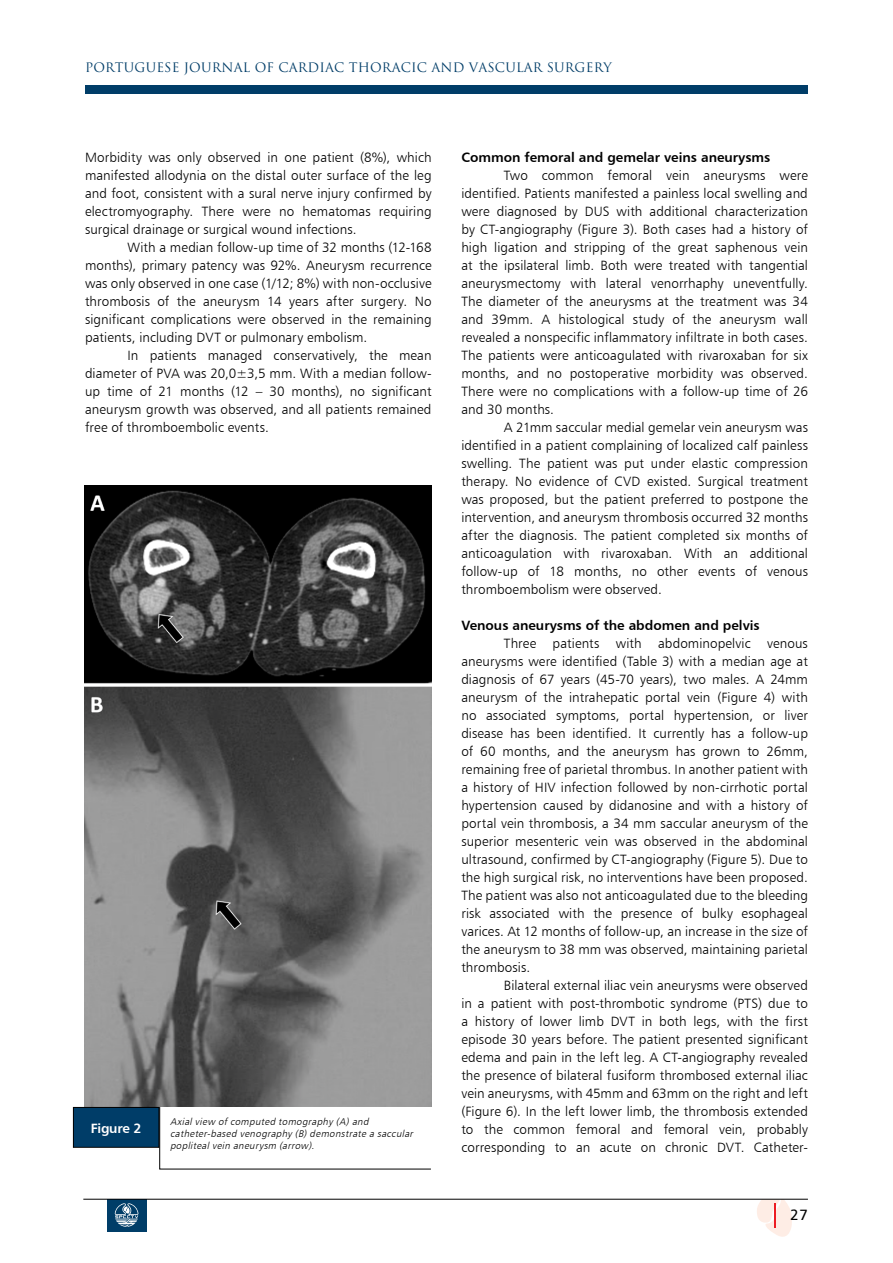
<style>
.page{position:relative;width:893px;height:1263px;background:#fff}
.page>*{position:absolute;margin:0;border:0;box-sizing:border-box;transform-origin:0 0}
.t1{font:15px "Humanist 777 BT Roman B";color:#000}
.t2{font:13.5px/18px "Humanist 777 BT Light B";letter-spacing:.005em;color:#000;text-align:justify}
.t3{font:13.5px "Humanist 777 BT Bold B";color:#000}
.t4{font:13.5px "Humanist 777 BT Bold B";letter-spacing:-.02em;color:#fff}
.t5{font:12.75px "Trajan Pro 3";letter-spacing:.01em;color:#003d68}
.t6{font:italic 9.75px/11.7px "Humanist 777 BT Light B";color:#000}
</style>
<div class="page">
<div style="left:107px;top:1199px;width:40px;height:33px;background:#003d68"></div>
<svg style="left:115px;top:1203px;width:23px;height:24px"></svg>
<div style="left:85px;top:85px;width:723px;height:8px;background:#003d68"></div>
<svg style="left:757px;top:1200px;width:35px;height:37px"></svg>
<hr style="left:83px;top:1199px;width:725px;height:1px;background:#000">
<img style="left:84px;top:485px;width:347px;height:622px">
<svg style="left:159px;top:1106px;width:273px;height:64px"></svg>
<div style="left:73px;top:1107px;width:86px;height:40px;background:#003d68"></div>
<div style="left:73px;top:1107px;width:86px;height:41px;border:1px solid #000"></div>
<p class="t5" style="left:85px;top:59px;width:528px">PORTUGUESE JOURNAL OF CARDIAC THORACIC AND VASCULAR SURGERY</p>
<p class="t2" style="left:85px;top:148px;width:348px">Morbidity was only observed in one patient (8%), which manifested allodynia on the distal outer surface of the leg and foot, consistent with a sural nerve injury confirmed by electromyography. There were no hematomas requiring surgical drainage or surgical wound infections.</p>
<p class="t2" style="left:85px;top:238px;width:348px;text-indent:43px">With a median follow-up time of 32 months (12-168 months), primary patency was 92%. Aneurysm recurrence was only observed in one case (1/12; 8%) with non-occlusive thrombosis of the aneurysm 14 years after surgery. No significant complications were observed in the remaining patients, including DVT or pulmonary embolism.</p>
<p class="t2" style="left:85px;top:346px;width:348px;text-indent:43px">In patients managed conservatively, the mean diameter of PVA was 20,0±3,5 mm. With a median follow&shy;up time of 21 months (12 – 30 months), no significant aneurysm growth was observed, and all patients remained free of thromboembolic events.</p>
<p class="t4" style="left:91px;top:1119px;width:52px">Figure 2</p>
<p class="t6" style="left:170px;top:1116px;width:247px">Axial view of computed tomography (A) and catheter-based venography (B) demonstrate a saccular popliteal vein aneurysm (arrow).</p>
<p class="t3" style="left:461px;top:149px;width:310px">Common femoral and gemelar veins aneurysms</p>
<p class="t2" style="left:461px;top:166px;width:348px;text-indent:43px">Two common femoral vein aneurysms were identified. Patients manifested a painless local swelling and were diagnosed by DUS with additional characterization by CT-angiography (Figure 3). Both cases had a history of high ligation and stripping of the great saphenous vein at the ipsilateral limb. Both were treated with tangential aneurysmectomy with lateral venorrhaphy uneventfully.<br>The diameter of the aneurysms at the treatment was 34 and 39mm. A histological study of the aneurysm wall revealed a nonspecific inflammatory infiltrate in both cases.<br>The patients were anticoagulated with rivaroxaban for six months, and no postoperative morbidity was observed.<br>There were no complications with a follow-up time of 26 and 30 months.</p>
<p class="t2" style="left:461px;top:418px;width:348px;text-indent:43px">A 21mm saccular medial gemelar vein aneurysm was identified in a patient complaining of localized calf painless swelling. The patient was put under elastic compression therapy. No evidence of CVD existed. Surgical treatment was proposed, but the patient preferred to postpone the intervention, and aneurysm thrombosis occurred 32 months after the diagnosis. The patient completed six months of anticoagulation with rivaroxaban. With an additional follow-up of 18 months, no other events of venous thromboembolism were observed.</p>
<p class="t3" style="left:461px;top:617px;width:300px">Venous aneurysms of the abdomen and pelvis</p>
<p class="t2" style="left:461px;top:634px;width:348px;text-indent:43px">Three patients with abdominopelvic venous aneurysms were identified (Table 3) with a median age at diagnosis of 67 years (45-70 years), two males. A 24mm aneurysm of the intrahepatic portal vein (Figure 4) with no associated symptoms, portal hypertension, or liver disease has been identified. It currently has a follow-up of 60 months, and the aneurysm has grown to 26mm, remaining free of parietal thrombus. In another patient with a history of HIV infection followed by non-cirrhotic portal hypertension caused by didanosine and with a history of portal vein thrombosis, a 34 mm saccular aneurysm of the superior mesenteric vein was observed in the abdominal ultrasound, confirmed by CT-angiography (Figure 5). Due to the high surgical risk, no interventions have been proposed.<br>The patient was also not anticoagulated due to the bleeding risk associated with the presence of bulky esophageal varices. At 12 months of follow-up, an increase in the size of the aneurysm to 38 mm was observed, maintaining parietal thrombosis.</p>
<p class="t2" style="left:461px;top:976px;width:348px;text-indent:43px">Bilateral external iliac vein aneurysms were observed in a patient with post-thrombotic syndrome (PTS) due to a history of lower limb DVT in both legs, with the first episode 30 years before. The patient presented significant edema and pain in the left leg. A CT-angiography revealed the presence of bilateral fusiform thrombosed external iliac vein aneurysms, with 45mm and 63mm on the right and left (Figure 6). In the left lower limb, the thrombosis extended to the common femoral and femoral vein, probably corresponding to an acute on chronic DVT. Catheter-</p>
<p class="t1" style="left:790px;top:1205px;width:19px">27</p>
</div>
